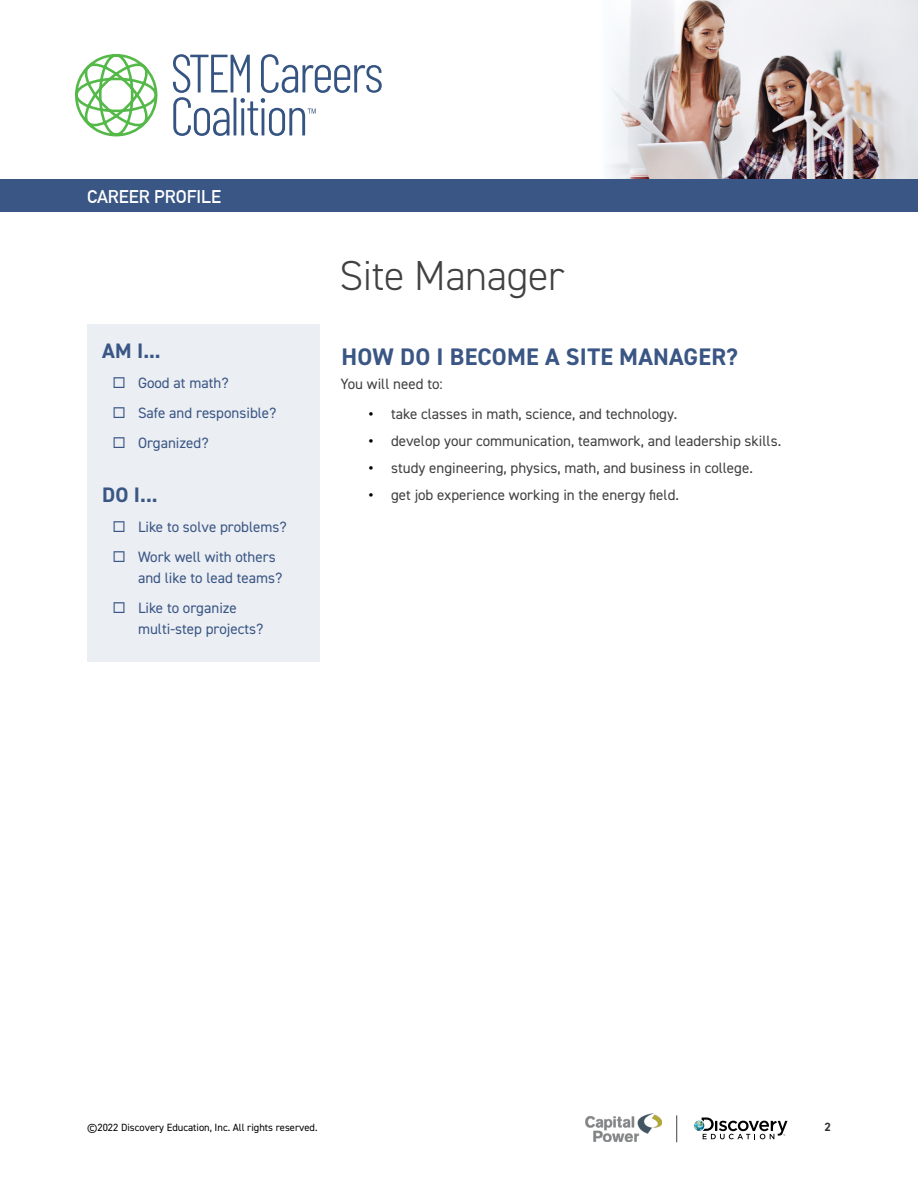
<style>
.page{position:relative;width:918px;height:1188px;background:#fff}
.page>*{position:absolute;margin:0;border:0;box-sizing:border-box;transform-origin:0 0}
.t1{font:300 42px "DIN2014";letter-spacing:-.01em;color:#414042}
.t2{font:700 24px "DIN2014";letter-spacing:.01em;color:#3a5684}
.t3{font:700 21px "DIN2014";color:#3a5684}
.t4{font:700 18px "DIN Alternate";color:#fff}
.t5{font:15px "DIN2014";color:#414042}
.t6{font:15px/30px "DIN2014";color:#3a5684}
.t7{font:700 12px "DIN2014";color:#343333}
.t8{font:10.5px "DIN2014";color:#000}
.s1{font-weight:700;color:#000}
</style>
<div class="page">
<img style="left:644px;top:0;width:273px;height:179px">
<svg style="left:607px;top:0;width:37px;height:179px;fill:#eff2f5"></svg>
<div style="left:0;top:179px;width:918px;height:33px;background:#3a5684"></div>
<svg style="left:173px;top:54px;width:209px;height:82px"></svg>
<svg style="left:75px;top:54px;width:83px;height:82px"></svg>
<svg style="left:694px;top:1118px;width:94px;height:21px"></svg>
<svg style="left:676px;top:1115px;width:1px;height:27px"></svg>
<img style="left:585px;top:1113px;width:76px;height:29px">
<div style="left:87px;top:324px;width:233px;height:337px;background:#ebeef3"></div>
<p class="t4" style="left:87px;top:183px;width:136px">CAREER PROFILE</p>
<h3 class="t3" style="left:102px;top:337px;width:60px">AM I...</h3>
<p class="t6" style="left:138px;top:368px;width:140px">Good at math?<br>Safe and responsible?<br>Organized?</p>
<h3 class="t3" style="left:102px;top:481px;width:57px">DO I...</h3>
<p class="t6" style="left:138px;top:512px;width:150px">Like to solve problems?<br>Work well with others</p>
<p class="t6" style="left:138px;top:563px;width:146px">and like to lead teams?<br>Like to organize</p>
<p class="t6" style="left:138px;top:614px;width:127px">multi-step projects?</p>
<h1 class="t1" style="left:339px;top:250px;width:227px">Site Manager</h1>
<h2 class="t2" style="left:341px;top:341px;width:398px">HOW DO I BECOME A SITE MANAGER?</h2>
<p class="t5" style="left:341px;top:375px;width:104px">You will need to:</p>
<p class="t5" style="left:369px;top:405px;width:310px"><span class="s1">•</span> take classes in math, science, and technology.</p>
<p class="t5" style="left:369px;top:432px;width:414px"><span class="s1">•</span> develop your communication, teamwork, and leadership skills.</p>
<p class="t5" style="left:369px;top:459px;width:386px"><span class="s1">•</span> study engineering, physics, math, and business in college.</p>
<p class="t5" style="left:369px;top:486px;width:312px"><span class="s1">•</span> get job experience working in the energy field.</p>
<p class="t8" style="left:87px;top:1121px;width:232px">©2022 Discovery Education, Inc. All rights reserved.</p>
<p class="t7" style="left:825px;top:1119px;width:8px">2</p>
</div>
